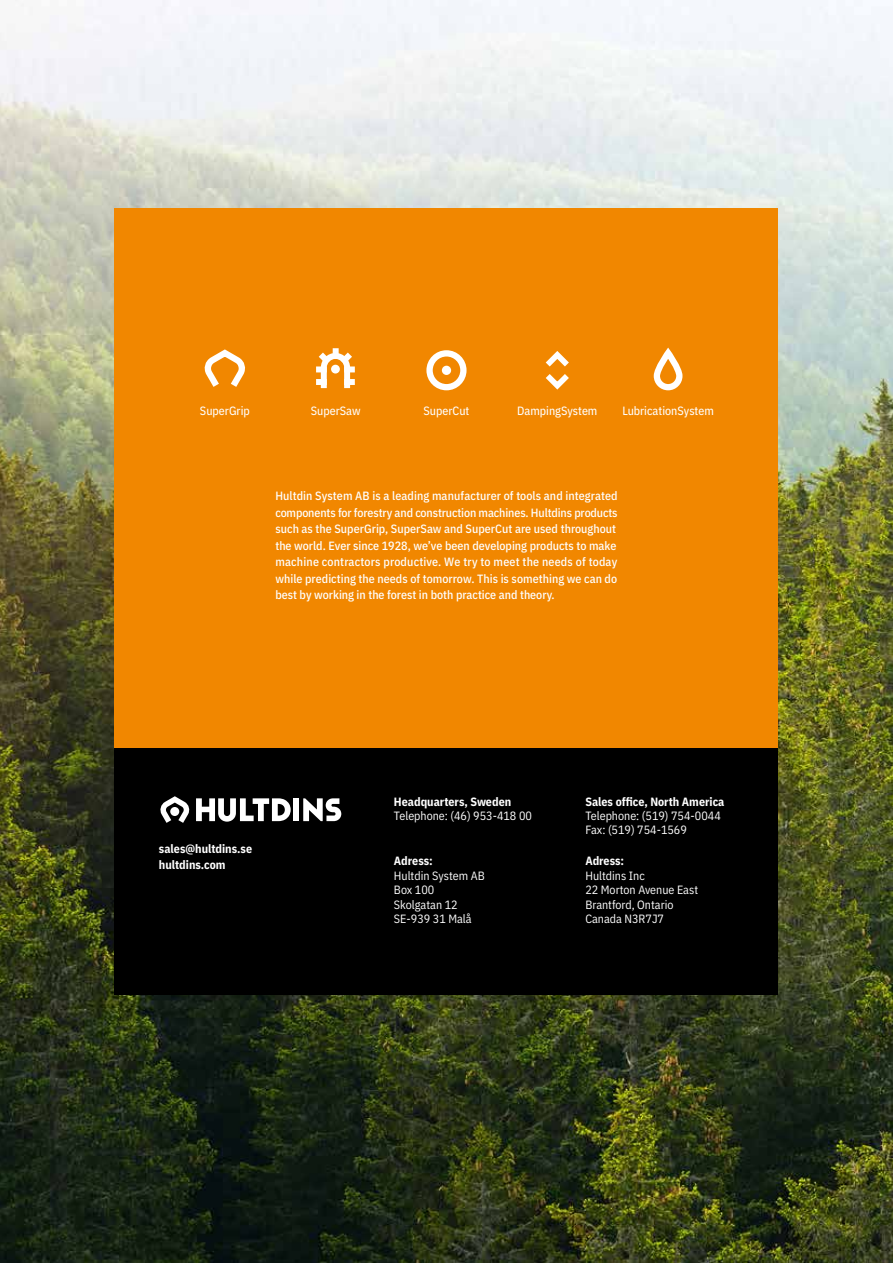
<style>
.page{position:relative;width:893px;height:1263px;background:#fff}
.page>*{position:absolute;margin:0;border:0;box-sizing:border-box;transform-origin:0 0}
.t1{font:500 12px/16.5px "IBM Plex Sans Cond";letter-spacing:.005em;color:#fff}
.t2{font:12px/14.4px "IBM Plex Sans Cond";color:#fff}
.t3{font:700 12px/16.5px "IBM Plex Sans Cond";color:#fff}
.t4{font:12px "IBM Plex Sans Cond Text";color:#fff}
</style>
<div class="page">
<img style="left:0;top:0;width:893px;height:1263px">
<div style="left:115px;top:746px;width:663px;height:249px;background:#000"></div>
<div style="left:115px;top:208px;width:663px;height:539px;background:#f18700"></div>
<svg style="left:196px;top:798px;width:95px;height:24px"></svg>
<div style="left:293px;top:798px;width:6px;height:23px;background:#fff"></div>
<svg style="left:303px;top:798px;width:38px;height:23px"></svg>
<svg style="left:160px;top:796px;width:30px;height:27px"></svg>
<div style="left:170px;top:807px;width:9px;height:9px;background:#fff;border-radius:50%"></div>
<svg style="left:426px;top:350px;width:41px;height:41px"></svg>
<div style="left:442px;top:366px;width:9px;height:9px;background:#fff;border-radius:50%"></div>
<div style="left:426px;top:350px;width:40px;height:40px;border:6px solid #fff;border-radius:50%"></div>
<svg style="left:545px;top:351px;width:24px;height:39px"></svg>
<svg style="left:204px;top:349px;width:42px;height:38px"></svg>
<svg style="left:653px;top:347px;width:30px;height:44px"></svg>
<div style="left:654px;top:350px;width:28px;height:40px;border:6px solid #fff;border-radius:11px"></div>
<svg style="left:316px;top:348px;width:39px;height:41px"></svg>
<div style="left:344px;top:366px;width:11px;height:6px;background:#fff"></div>
<div style="left:316px;top:366px;width:11px;height:6px;background:#fff"></div>
<div style="left:344px;top:379px;width:11px;height:6px;background:#fff"></div>
<div style="left:316px;top:379px;width:11px;height:6px;background:#fff"></div>
<div style="left:331px;top:365px;width:9px;height:8px;background:#fff;border-radius:50%"></div>
<p class="t4" style="left:200px;top:401px;width:51px">SuperGrip</p>
<p class="t4" style="left:311px;top:401px;width:51px">SuperSaw</p>
<p class="t4" style="left:423px;top:401px;width:47px">SuperCut</p>
<p class="t4" style="left:517px;top:401px;width:82px">DampingSystem</p>
<p class="t4" style="left:622px;top:401px;width:93px">LubricationSystem</p>
<p class="t1" style="left:275px;top:487px;width:344px">Hultdin System AB is a leading manufacturer of tools and integrated components for forestry and construction machines. Hultdins products such as the SuperGrip, SuperSaw and SuperCut are used throughout the world. Ever since 1928, we’ve been developing products to make machine contractors productive. We try to meet the needs of today while predicting the needs of tomorrow. This is something we can do best by working in the forest in both practice and theory.</p>
<p class="t3" style="left:159px;top:839px;width:95px">sales@hultdins.se hultdins.com</p>
<p class="t3" style="left:394px;top:792px;width:119px">Headquarters, Sweden</p>
<p class="t2" style="left:394px;top:807px;width:139px">Telephone: (46) 953-418 00</p>
<p class="t3" style="left:394px;top:852px;width:40px">Adress:</p>
<p class="t2" style="left:394px;top:867px;width:92px">Hultdin System AB<br>Box 100<br>Skolgatan 12<br>SE-939 31 Malå</p>
<p class="t3" style="left:585px;top:792px;width:141px">Sales office, North America</p>
<p class="t2" style="left:585px;top:807px;width:137px">Telephone: (519) 754-0044<br>Fax: (519) 754-1569</p>
<p class="t3" style="left:585px;top:852px;width:40px">Adress:</p>
<p class="t2" style="left:585px;top:867px;width:114px">Hultdins Inc<br>22 Morton Avenue East<br>Brantford, Ontario<br>Canada N3R7J7</p>
</div>
